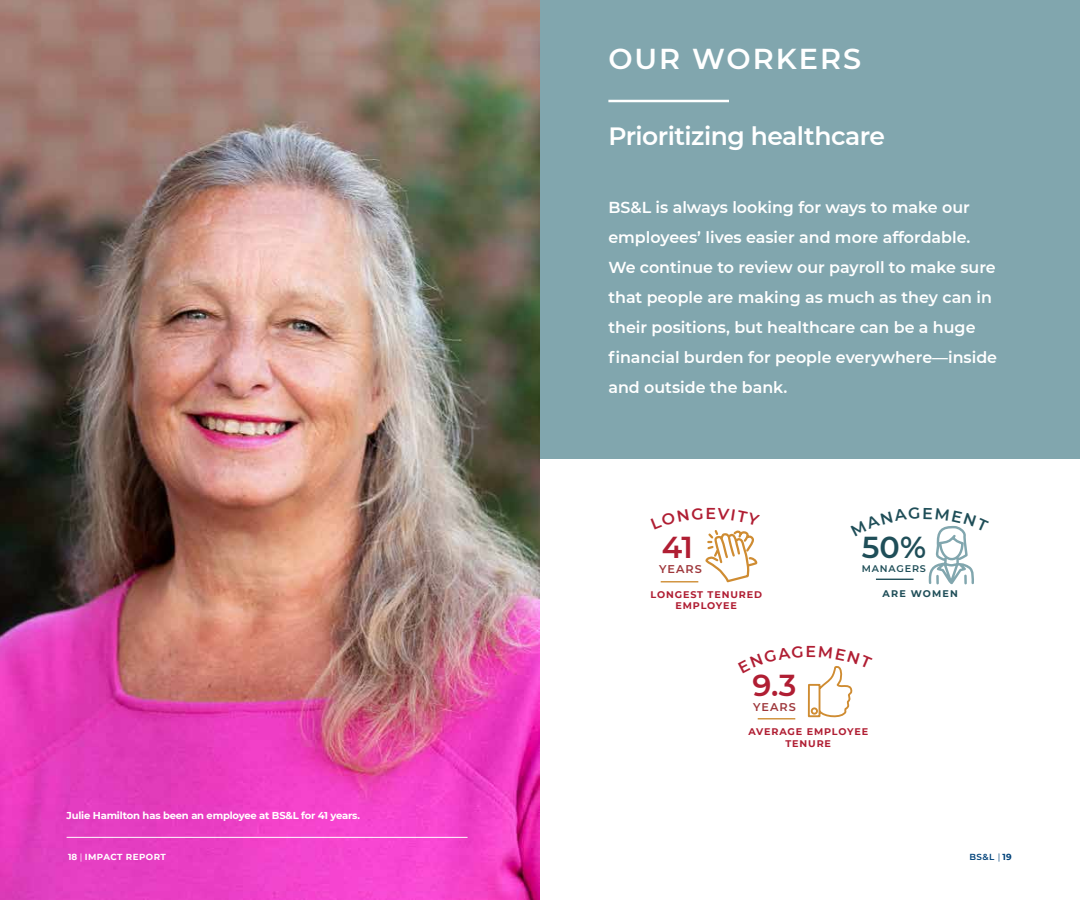
<style>
.page{position:relative;width:1080px;height:900px;background:#fff}
.page>*{position:absolute;margin:0;border:0;box-sizing:border-box;transform-origin:0 0}
.t1{font:600 30.25px "Montserrat";color:#b01e33}
.t2{font:600 30.25px "Montserrat";color:#1f4e58}
.t3{font:600 28.75px "Montserrat";letter-spacing:.07em;color:#fff}
.t4{font:600 25px "Montserrat";letter-spacing:-.02em;color:#fff}
.t5{font:600 15.88px/30px "Montserrat";color:#fff}
.t6{font:600 15.88px "Montserrat";color:#b01e33}
.t7{font:600 11.25px "Montserrat";letter-spacing:.09em;color:#9e373b}
.t8{font:700 10px "Montserrat";letter-spacing:-.02em;color:#fff}
.t9{font:700 9.62px/11.6px "Montserrat";letter-spacing:.09em;color:#b01e33;text-align:center}
.t10{font:600 9.62px "Montserrat";letter-spacing:.09em;color:#1f4e58}
.t11{font:700 9.62px "Montserrat";letter-spacing:.12em;color:#1f4e58}
.t12{font:700 8.75px "Montserrat";letter-spacing:.05em;color:#fff}
.t13{font:600 8.75px "Montserrat";color:#00427a}
.s1{font-weight:400}
.s2{font-weight:700}
</style>
<div class="page">
<img style="left:0;top:0;width:540px;height:900px">
<div style="left:540px;top:0;width:540px;height:459px;background:#81a6ae"></div>
<hr style="left:608px;top:100px;width:121px;height:2px;background:#fff">
<hr style="left:758px;top:718px;width:37px;height:1px;background:#ce8c31">
<hr style="left:67px;top:837px;width:401px;height:1px;background:#fff">
<svg style="left:875px;top:525px;width:99px;height:60px"></svg>
<svg style="left:660px;top:530px;width:98px;height:52px"></svg>
<svg style="left:807px;top:666px;width:46px;height:51px"></svg>
<h2 class="t3" style="left:608px;top:38px;width:254px">OUR WORKERS</h2>
<h3 class="t4" style="left:608px;top:118px;width:278px">Prioritizing healthcare</h3>
<p class="t5" style="left:608px;top:192px;width:390px">BS&amp;L is always looking for ways to make our employees’ lives easier and more affordable.<br>We continue to review our payroll to make sure that people are making as much as they can in their positions, but healthcare can be a huge financial burden for people everywhere—inside and outside the bank.</p>
<p class="t6" style="left:705px;top:502px;width:12px">E</p>
<h1 class="t1" style="left:662px;top:526px;width:33px">41</h1>
<p class="t7" style="left:659px;top:561px;width:44px">YEARS</p>
<p class="t9" style="left:651px;top:588px;width:113px">LONGEST TENURED<br>EMPLOYEE</p>
<h1 class="t1" style="left:753px;top:664px;width:45px">9.3</h1>
<p class="t7" style="left:753px;top:699px;width:44px">YEARS</p>
<p class="t6" style="left:806px;top:640px;width:12px">E</p>
<h1 class="t2" style="left:862px;top:526px;width:66px">50%</h1>
<p class="t10" style="left:862px;top:562px;width:66px">MANAGERS</p>
<p class="t11" style="left:883px;top:587px;width:77px">ARE WOMEN</p>
<p class="t8" style="left:67px;top:809px;width:295px">Julie Hamilton has been an employee at BS&amp;L for 41 years.</p>
<p class="t9" style="left:748px;top:726px;width:121px">AVERAGE EMPLOYEE<br>TENURE</p>
<p class="t12" style="left:68px;top:851px;width:99px">18 <span class="s1">|</span> IMPACT REPORT</p>
<p class="t13" style="left:970px;top:851px;width:44px">BS&amp;L <span class="s1">|</span> <span class="s2">19</span></p>
</div>
